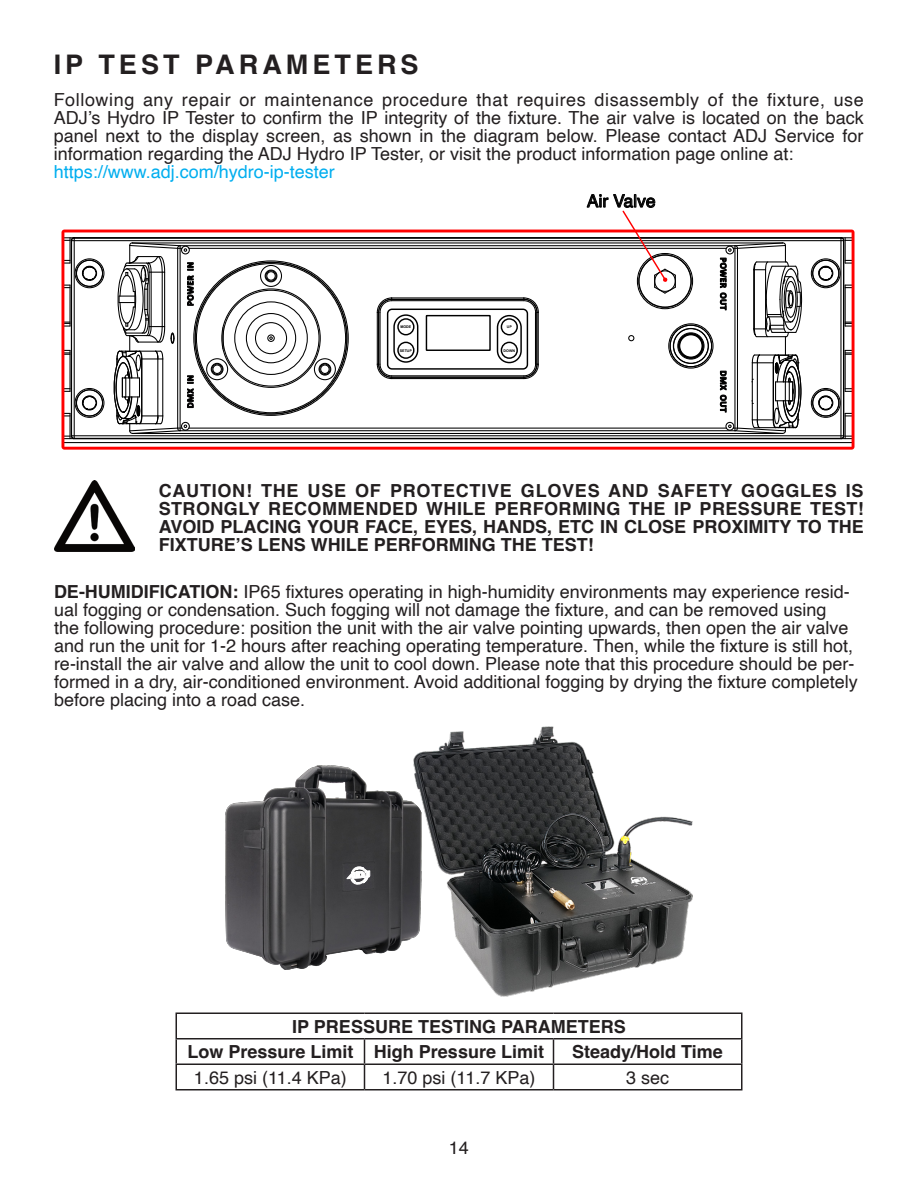
<style>
.page{position:relative;width:918px;height:1188px;background:#fff}
.page>*{position:absolute;margin:0;border:0;box-sizing:border-box;transform-origin:0 0}
.t1{font:700 27px "Helvetica";letter-spacing:.15em;color:#231f20}
.t2{font:18px/18px "Helvetica";color:#231f20;text-align:justify}
.t3{font:700 18px/18px "Helvetica";color:#231f20;text-align:justify}
.t4{font:18px "Helvetica";color:#00aeef}
.t5{font:17.55px "Helvetica";color:#000}
.t6{font:700 3.6px "Arial";color:#000}
.s1{font-weight:700}
</style>
<div class="page">
<hr style="left:176px;top:1012px;width:188px;height:2px;background:#231f20">
<hr style="left:364px;top:1012px;width:190px;height:2px;background:#231f20">
<hr style="left:554px;top:1012px;width:188px;height:2px;background:#231f20">
<hr style="left:176px;top:1038px;width:188px;height:2px;background:#231f20">
<hr style="left:364px;top:1038px;width:190px;height:2px;background:#231f20">
<hr style="left:554px;top:1038px;width:188px;height:2px;background:#231f20">
<hr style="left:176px;top:1064px;width:188px;height:1px;background:#231f20">
<svg style="left:176px;top:1014px;width:1px;height:75px"></svg>
<hr style="left:364px;top:1064px;width:190px;height:1px;background:#231f20">
<svg style="left:364px;top:1040px;width:1px;height:49px"></svg>
<hr style="left:554px;top:1064px;width:188px;height:1px;background:#231f20">
<svg style="left:553px;top:1040px;width:1px;height:49px"></svg>
<svg style="left:741px;top:1014px;width:1px;height:75px"></svg>
<hr style="left:176px;top:1089px;width:188px;height:1px;background:#231f20">
<hr style="left:364px;top:1089px;width:190px;height:1px;background:#231f20">
<hr style="left:554px;top:1089px;width:188px;height:1px;background:#231f20">
<img style="left:54px;top:480px;width:81px;height:72px">
<img style="left:225px;top:765px;width:188px;height:204px">
<img style="left:413px;top:727px;width:280px;height:270px">
<svg style="left:347px;top:866px;width:23px;height:19px"></svg>
<img style="left:630px;top:877px;width:18px;height:7px">
<svg style="left:62px;top:230px;width:793px;height:220px"></svg>
<svg style="left:621px;top:210px;width:56px;height:85px"></svg>
<p class="t1" style="left:54px;top:48px;width:366px">IP TEST PARAMETERS</p>
<p class="t2" style="left:54px;top:91px;width:812px">Following any repair or maintenance procedure that requires disassembly of the fixture, use ADJ’s Hydro IP Tester to confirm the IP integrity of the fixture. The air valve is located on the back panel next to the display screen, as shown in the diagram below. Please contact ADJ Service for information regarding the ADJ Hydro IP Tester, or visit the product information page online at:</p>
<p class="t4" style="left:54px;top:158px;width:283px">https://www.adj.com/hydro-ip-tester</p>
<p class="t6" style="left:400px;top:324px;width:12px">MODE</p>
<p class="t6" style="left:400px;top:348px;width:14px">SETUP</p>
<p class="t6" style="left:507px;top:325px;width:7px">UP</p>
<p class="t6" style="left:504px;top:348px;width:13px">DOWN</p>
<p class="t5" style="left:587px;top:187px;width:70px">Air Valve</p>
<p class="t3" style="left:159px;top:483px;width:707px">CAUTION! THE USE OF PROTECTIVE GLOVES AND SAFETY GOGGLES IS STRONGLY RECOMMENDED WHILE PERFORMING THE IP PRESSURE TEST!<br>AVOID PLACING YOUR FACE, EYES, HANDS, ETC IN CLOSE PROXIMITY TO THE FIXTURE’S LENS WHILE PERFORMING THE TEST!</p>
<p class="t2" style="left:54px;top:584px;width:805px;text-align:left"><span class="s1">DE-HUMIDIFICATION:</span> IP65 fixtures operating in high-humidity environments may experience resid&shy;ual fogging or condensation. Such fogging will not damage the fixture, and can be removed using<br>the following procedure: position the unit with the air valve pointing upwards, then open the air valve and run the unit for 1-2 hours after reaching operating temperature. Then, while the fixture is still hot, re-install the air valve and allow the unit to cool down. Please note that this procedure should be per&shy;formed in a dry, air-conditioned environment. Avoid additional fogging by drying the fixture completely before placing into a road case.</p>
<p class="t3" style="left:292px;top:1019px;width:335px">IP PRESSURE TESTING PARAMETERS</p>
<p class="t3" style="left:187px;top:1045px;width:168px">Low Pressure Limit</p>
<p class="t3" style="left:374px;top:1045px;width:172px">High Pressure Limit</p>
<p class="t3" style="left:572px;top:1045px;width:152px">Steady/Hold Time</p>
<p class="t2" style="left:194px;top:1069px;width:154px">1.65 psi (11.4 KPa)</p>
<p class="t2" style="left:383px;top:1069px;width:154px">1.70 psi (11.7 KPa)</p>
<p class="t2" style="left:626px;top:1069px;width:45px">3 sec</p>
<p class="t2" style="left:449px;top:1139px;width:22px">14</p>
</div>
